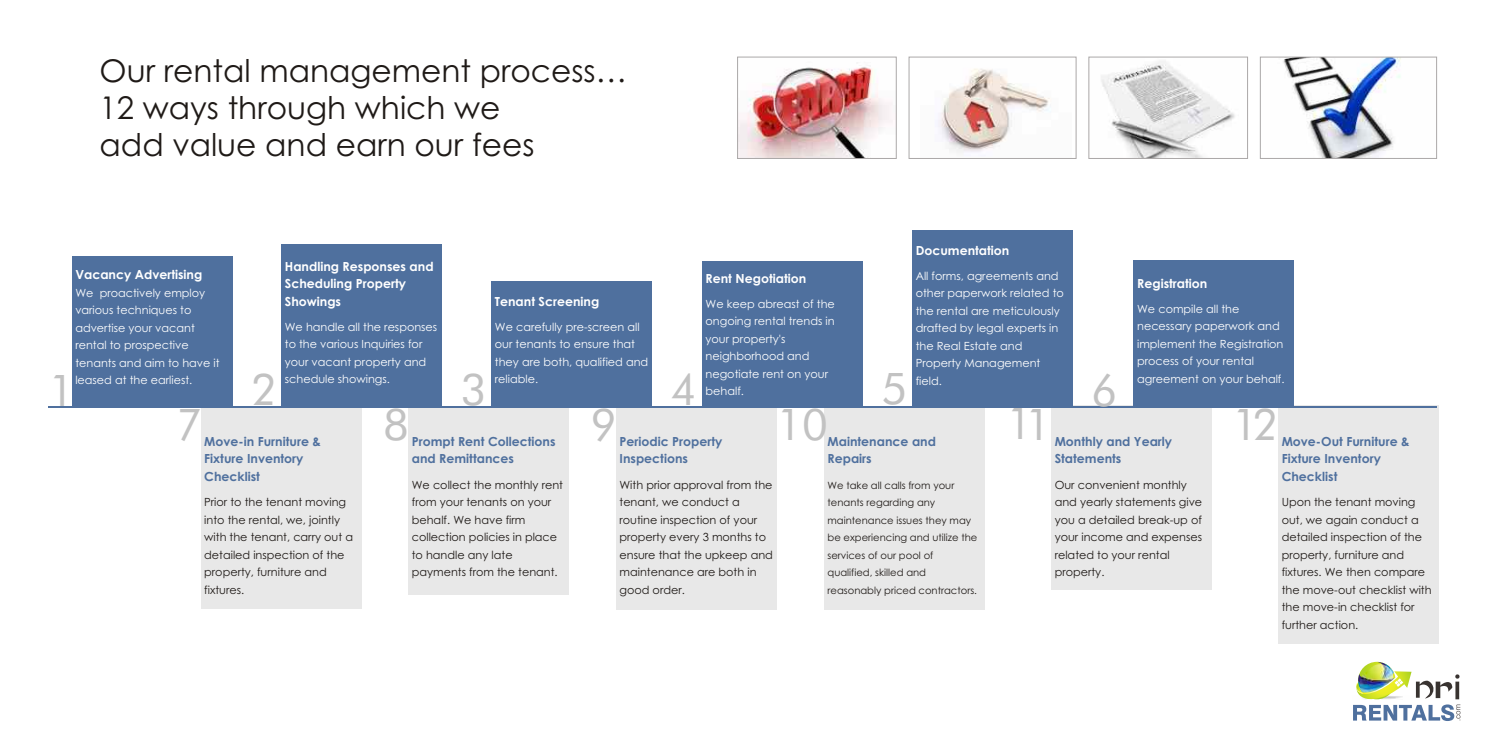
<style>
.page{position:relative;width:1485px;height:743px;background:#fff}
.page>*{position:absolute;margin:0;border:0;box-sizing:border-box;transform-origin:0 0}
.t1{font:43.75px "Futura BT";color:#c2c2c2}
.t2{font:31.25px/37.2px "Century Gothic";color:#1f1a17}
.t3{font:700 12.5px/17.5px "Century Gothic";color:#4f709e}
.t4{font:700 12.5px/17.5px "Century Gothic";color:#fff}
.t5{font:11.25px/17.5px "Century Gothic";color:#1f1a17}
.t6{font:11.25px/17.5px "Century Gothic";color:#fff}
.t7{font:10px/17.5px "Century Gothic";color:#1f1a17}
</style>
<div class="page">
<div style="left:202px;top:406px;width:160px;height:202px;background:#e8e8e8"></div>
<div style="left:408px;top:406px;width:161px;height:188px;background:#e8e8e8"></div>
<div style="left:616px;top:406px;width:160px;height:203px;background:#e8e8e8"></div>
<div style="left:824px;top:406px;width:160px;height:203px;background:#e8e8e8"></div>
<div style="left:1051px;top:406px;width:160px;height:184px;background:#e8e8e8"></div>
<div style="left:1278px;top:406px;width:161px;height:238px;background:#e8e8e8"></div>
<img style="left:1353px;top:661px;width:108px;height:60px">
<img style="left:739px;top:62px;width:154px;height:95px">
<div style="left:737px;top:57px;width:159px;height:102px;border:1px solid #aba8a8"></div>
<img style="left:1101px;top:61px;width:134px;height:96px">
<div style="left:1089px;top:57px;width:159px;height:102px;border:1px solid #aba8a8"></div>
<img style="left:938px;top:68px;width:113px;height:85px">
<div style="left:909px;top:57px;width:167px;height:102px;border:1px solid #aba8a8"></div>
<img style="left:1283px;top:59px;width:118px;height:97px">
<div style="left:1260px;top:57px;width:177px;height:101px;border:1px solid #aba8a8"></div>
<div style="left:72px;top:256px;width:160px;height:152px;background:#4f709e"></div>
<hr style="left:48px;top:406px;width:1389px;height:2px;background:#4f709e">
<div style="left:282px;top:244px;width:160px;height:164px;background:#4f709e"></div>
<div style="left:492px;top:281px;width:160px;height:127px;background:#4f709e"></div>
<div style="left:702px;top:261px;width:160px;height:147px;background:#4f709e"></div>
<div style="left:1134px;top:260px;width:160px;height:148px;background:#4f709e"></div>
<div style="left:912px;top:231px;width:160px;height:177px;background:#4f709e"></div>
<h2 class="t2" style="left:100px;top:55px;width:529px">Our rental management process…<br>12 ways through which we<br>add value and earn our fees</h2>
<p class="t4" style="left:916px;top:242px;width:95px">Documentation</p>
<p class="t6" style="left:916px;top:268px;width:150px">All forms, agreements and other paperwork related to the rental are meticulously drafted by legal experts in the Real Estate and<br>Property Management field.</p>
<p class="t4" style="left:285px;top:258px;width:150px">Handling Responses and<br>Scheduling Property<br>Showings</p>
<p class="t6" style="left:285px;top:319px;width:154px">We handle all the responses to the various Inquiries for your vacant property and schedule showings.</p>
<p class="t4" style="left:75px;top:267px;width:129px">Vacancy Advertising</p>
<p class="t6" style="left:75px;top:285px;width:146px">We proactively employ various techniques to advertise your vacant rental to prospective tenants and aim to have it leased at the earliest.</p>
<p class="t4" style="left:706px;top:271px;width:102px">Rent Negotiation</p>
<p class="t6" style="left:706px;top:296px;width:131px">We keep abreast of the ongoing rental trends in your property's neighborhood and negotiate rent on your behalf.</p>
<p class="t4" style="left:1137px;top:276px;width:72px">Registration</p>
<p class="t6" style="left:1137px;top:301px;width:149px">We compile all the necessary paperwork and implement the Registration process of your rental agreement on your behalf.</p>
<p class="t4" style="left:495px;top:293px;width:106px">Tenant Screening</p>
<p class="t6" style="left:495px;top:319px;width:155px">We carefully pre-screen all our tenants to ensure that they are both, qualified and reliable.</p>
<h1 class="t1" style="left:49px;top:372px;width:27px">1</h1>
<h1 class="t1" style="left:251px;top:372px;width:27px">2</h1>
<h1 class="t1" style="left:461px;top:372px;width:27px">3</h1>
<h1 class="t1" style="left:671px;top:371px;width:27px">4</h1>
<h1 class="t1" style="left:881px;top:371px;width:27px">5</h1>
<h1 class="t1" style="left:1092px;top:372px;width:27px">6</h1>
<h1 class="t1" style="left:176px;top:406px;width:27px">7</h1>
<h1 class="t1" style="left:383px;top:406px;width:27px">8</h1>
<h1 class="t1" style="left:776px;top:406px;width:53px">10</h1>
<h1 class="t1" style="left:1007px;top:406px;width:46px">11</h1>
<h1 class="t1" style="left:1232px;top:406px;width:47px">12</h1>
<h1 class="t1" style="left:591px;top:407px;width:27px">9</h1>
<p class="t3" style="left:204px;top:434px;width:118px">Move-in Furniture &amp;<br>Fixture Inventory<br>Checklist</p>
<p class="t5" style="left:204px;top:494px;width:150px">Prior to the tenant moving into the rental, we, jointly with the tenant, carry out a detailed inspection of the property, furniture and fixtures.</p>
<p class="t3" style="left:412px;top:434px;width:145px">Prompt Rent Collections and Remittances</p>
<p class="t5" style="left:412px;top:476px;width:153px">We collect the monthly rent from your tenants on your behalf. We have firm collection policies in place to handle any late payments from the tenant.</p>
<p class="t3" style="left:620px;top:434px;width:104px">Periodic Property<br>Inspections</p>
<p class="t5" style="left:620px;top:476px;width:155px">With prior approval from the tenant, we conduct a routine inspection of your property every 3 months to ensure that the upkeep and maintenance are both in good order.</p>
<p class="t3" style="left:828px;top:434px;width:110px">Maintenance and<br>Repairs</p>
<p class="t7" style="left:828px;top:477px;width:151px">We take all calls from your tenants regarding any maintenance issues they may be experiencing and utilize the services of our pool of qualified, skilled and reasonably priced contractors.</p>
<p class="t3" style="left:1282px;top:434px;width:130px">Move-Out Furniture &amp;<br>Fixture Inventory<br>Checklist</p>
<p class="t5" style="left:1282px;top:494px;width:151px">Upon the tenant moving out, we again conduct a detailed inspection of the property, furniture and fixtures. We then compare the move-out checklist with the move-in checklist for further action.</p>
<p class="t3" style="left:1055px;top:434px;width:119px">Monthly and Yearly<br>Statements</p>
<p class="t5" style="left:1055px;top:476px;width:149px">Our convenient monthly and yearly statements give you a detailed break-up of your income and expenses related to your rental property.</p>
</div>
